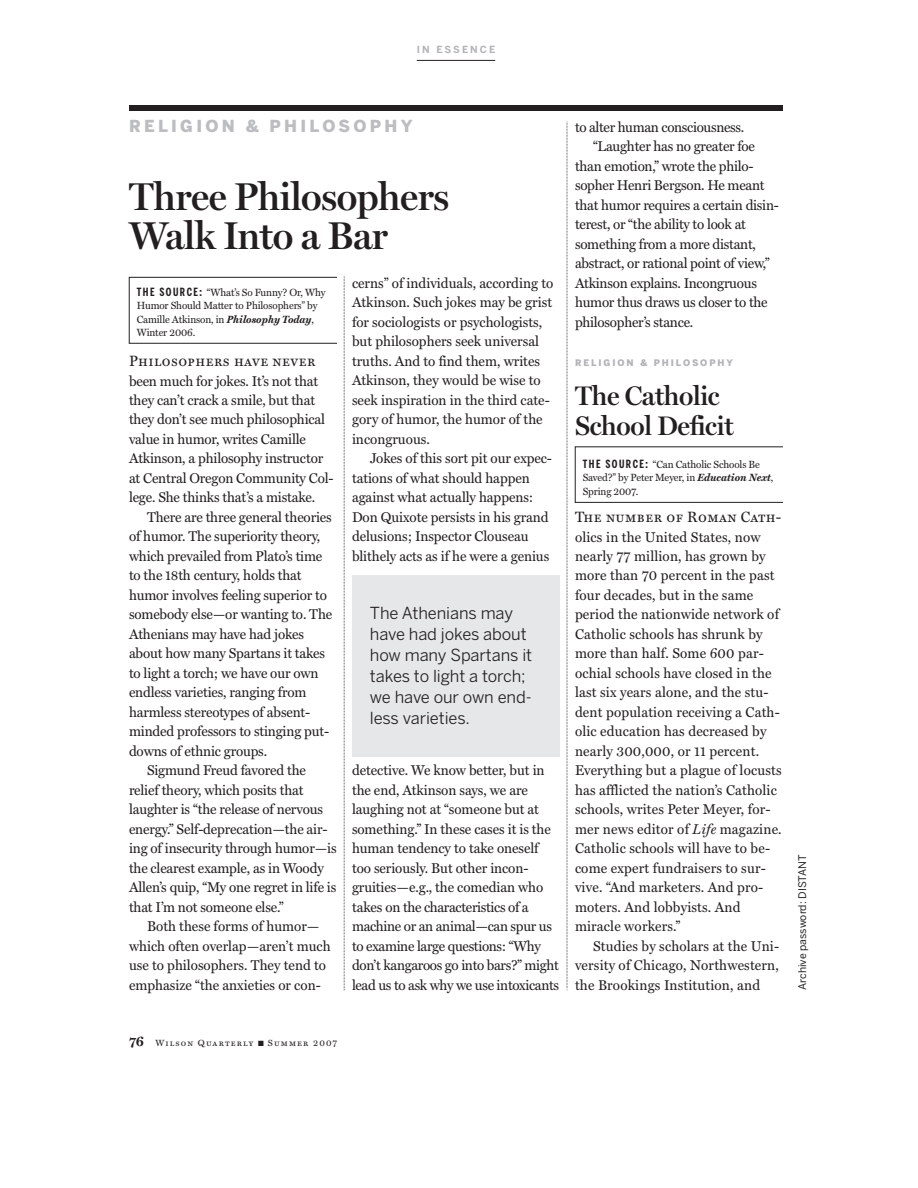
<style>
.page{position:relative;width:918px;height:1188px;background:#fff}
.page>*{position:absolute;margin:0;border:0;box-sizing:border-box;transform-origin:0 0}
.t1{font:600 39px/39px "Miller Display";letter-spacing:-.01em;color:#231f20}
.t2{font:600 27px/30px "Miller Display";letter-spacing:-.01em;color:#231f20}
.t3{font:16.5px/21px "Benton Sans";letter-spacing:-.005em;color:#231f20}
.t4{font:900 16.5px "Benton Sans";letter-spacing:.2em;color:#bcbdc0}
.t5{font:15px "Miller Text Roman SC";letter-spacing:.03em;color:#231f20;scale:.96 1}
.t6{font:14.25px/19.5px "Miller Text";letter-spacing:-.005em;color:#231f20;scale:.96 1}
.t7{font:14.25px "Miller Text";letter-spacing:-.025em;color:#231f20;scale:.96 1}
.t8{font:10.5px/13.5px "Miller Text";letter-spacing:-.01em;color:#231f20;scale:.96 1}
.t9{font:10.5px "Benton Sans";color:#231f20}
.t10{font:700 9.75px "Benton Sans";letter-spacing:.21em;color:#b2b3b7}
.t11{font:9px "Miller Text Roman SC";letter-spacing:.125em;color:#231f20}
.t12{font:900 9px "Benton Sans";letter-spacing:.215em;color:#b2b3b7}
.s1{font-family:"Benton Sans Comp";font-weight:700;font-size:11.25px}
.s2{font-weight:700;font-style:italic}
.s3{font-style:italic}
.s4{font-family:"Miller Text";font-weight:700;font-size:13.5px}
</style>
<div class="page">
<svg style="left:344px;top:276px;width:1px;height:715px"></svg>
<svg style="left:567px;top:121px;width:1px;height:870px"></svg>
<hr style="left:417px;top:60px;width:78px;height:1px;background:#231f20">
<div style="left:129px;top:105px;width:654px;height:6px;background:#231f20"></div>
<div style="left:352px;top:576px;width:208px;height:181px;background:#e6e7e9"></div>
<div style="left:575px;top:447px;width:208px;height:56px;border:1px solid #231f20"></div>
<div style="left:129px;top:277px;width:208px;height:66px;border:1px solid #231f20"></div>
<p class="t10" style="left:417px;top:45px;width:80px">IN ESSENCE</p>
<p class="t4" style="left:129px;top:120px;width:285px">RELIGION &amp; PHILOSOPHY</p>
<h1 class="t1" style="left:129px;top:180px;width:322px">Three Philosophers<br>Walk Into a Bar</h1>
<p class="t8" style="left:137px;top:286px;width:198px"><span class="s1">THE SOURCE:</span> “What’s So Funny? Or, Why<br>Humor Should Matter to Philosophers” by<br>Camille Atkinson, in <span class="s2">Philosophy Today</span>,<br>Winter 2006.</p>
<p class="t5" style="left:129px;top:352px;width:196px">Philosophers have never</p>
<p class="t6" style="left:129px;top:372px;width:215px">been much for jokes. It’s not that they can’t crack a smile, but that they don’t see much philosophical value in humor, writes Camille Atkinson, a philosophy instructor at Central Oregon Community Col&shy;lege. She thinks that’s a mistake.</p>
<p class="t6" style="left:147px;top:508px;width:194px">There are three general theories</p>
<p class="t6" style="left:129px;top:528px;width:201px">of humor. The superiority theory,</p>
<p class="t6" style="left:129px;top:547px;width:203px">which prevailed from Plato’s time</p>
<p class="t6" style="left:129px;top:567px;width:181px">to the 18th century, holds that</p>
<p class="t6" style="left:129px;top:586px;width:208px">humor involves feeling superior to</p>
<p class="t6" style="left:129px;top:606px;width:213px">somebody else—or wanting to. The</p>
<p class="t6" style="left:129px;top:625px;width:184px">Athenians may have had jokes</p>
<p class="t6" style="left:129px;top:645px;width:206px">about how many Spartans it takes</p>
<p class="t6" style="left:129px;top:664px;width:199px">to light a torch; we have our own</p>
<p class="t6" style="left:129px;top:684px;width:186px">endless varieties, ranging from</p>
<p class="t6" style="left:129px;top:703px;width:190px">harmless stereotypes of absent-</p>
<p class="t6" style="left:129px;top:723px;width:210px">minded professors to stinging put-</p>
<p class="t6" style="left:129px;top:742px;width:145px">downs of ethnic groups.</p>
<p class="t6" style="left:147px;top:762px;width:167px">Sigmund Freud favored the</p>
<p class="t6" style="left:129px;top:781px;width:183px">relief theory, which posits that</p>
<p class="t6" style="left:129px;top:801px;width:204px">laughter is “the release of nervous</p>
<p class="t6" style="left:129px;top:820px;width:208px">energy.” Self-deprecation—the air-</p>
<p class="t6" style="left:129px;top:840px;width:218px">ing of insecurity through humor—is</p>
<p class="t6" style="left:129px;top:859px;width:204px">the clearest example, as in Woody</p>
<p class="t6" style="left:129px;top:879px;width:218px">Allen’s quip, “My one regret in life is</p>
<p class="t6" style="left:129px;top:898px;width:163px">that I’m not someone else.”</p>
<p class="t6" style="left:147px;top:918px;width:181px">Both these forms of humor—</p>
<p class="t6" style="left:129px;top:937px;width:212px">which often overlap—aren’t much</p>
<p class="t6" style="left:129px;top:957px;width:207px">use to philosophers. They tend to</p>
<p class="t6" style="left:129px;top:976px;width:201px">emphasize “the anxieties or con-</p>
<p class="t6" style="left:352px;top:274px;width:211px">cerns” of individuals, according to<br>Atkinson. Such jokes may be grist for sociologists or psychologists, but philosophers seek universal truths. And to find them, writes<br>Atkinson, they would be wise to seek inspiration in the third cate&shy;gory of humor, the humor of the incongruous.</p>
<p class="t6" style="left:352px;top:450px;width:210px;text-indent:18px">Jokes of this sort pit our expec&shy;tations of what should happen against what actually happens:<br>Don Quixote persists in his grand delusions; Inspector Clouseau blithely acts as if he were a genius</p>
<p class="t3" style="left:370px;top:604px;width:164px">The Athenians may have had jokes about how many Spartans it takes to light a torch; we have our own end&shy;less varieties.</p>
<p class="t6" style="left:352px;top:762px;width:217px">detective. We know better, but in the end, Atkinson says, we are laughing not at “someone but at something.” In these cases it is the human tendency to take oneself too seriously. But other incon&shy;gruities—e.g., the comedian who takes on the characteristics of a machine or an animal—can spur us to examine large questions: “Why don’t kangaroos go into bars?” might lead us to ask why we use intoxicants</p>
<p class="t7" style="left:575px;top:121px;width:178px">to alter human consciousness.</p>
<p class="t6" style="left:593px;top:138px;width:170px">“Laughter has no greater foe</p>
<p class="t6" style="left:575px;top:157px;width:187px">than emotion,” wrote the philo-</p>
<p class="t6" style="left:575px;top:177px;width:199px">sopher Henri Bergson. He meant</p>
<p class="t6" style="left:575px;top:196px;width:214px">that humor requires a certain disin-</p>
<p class="t6" style="left:575px;top:216px;width:180px">terest, or “the ability to look at</p>
<p class="t6" style="left:575px;top:235px;width:190px">something from a more distant,</p>
<p class="t6" style="left:575px;top:255px;width:204px">abstract, or rational point of view,”</p>
<p class="t6" style="left:575px;top:274px;width:191px">Atkinson explains. Incongruous</p>
<p class="t6" style="left:575px;top:294px;width:202px">humor thus draws us closer to the</p>
<p class="t6" style="left:575px;top:313px;width:125px">philosopher’s stance.</p>
<p class="t12" style="left:575px;top:359px;width:159px">RELIGION &amp; PHILOSOPHY</p>
<h2 class="t2" style="left:575px;top:383px;width:160px">The Catholic<br>School Deficit</h2>
<p class="t8" style="left:583px;top:458px;width:200px"><span class="s1">THE SOURCE:</span> “Can Catholic Schools Be<br>Saved?” by Peter Meyer, in <span class="s2">Education Next</span>,<br>Spring 2007.</p>
<p class="t5" style="left:575px;top:508px;width:216px">The number of Roman Cath-</p>
<p class="t6" style="left:575px;top:528px;width:217px">olics in the United States, now nearly 77 million, has grown by more than 70 percent in the past four decades, but in the same period the nationwide network of<br>Catholic schools has shrunk by more than half. Some 600 par&shy;ochial schools have closed in the last six years alone, and the stu&shy;dent population receiving a Cath&shy;olic education has decreased by nearly 300,000, or 11 percent.<br>Everything but a plague of locusts has afflicted the nation’s Catholic schools, writes Peter Meyer, for&shy;mer news editor of <span class="s3">Life</span> magazine.<br>Catholic schools will have to be&shy;come expert fundraisers to sur&shy;vive. “And marketers. And pro&shy;moters. And lobbyists. And miracle workers.”</p>
<p class="t6" style="left:575px;top:937px;width:214px;text-align:justify;text-indent:18px">Studies by scholars at the Uni&shy;versity of Chicago, Northwestern, the Brookings Institution, and</p>
<p class="t9" style="left:798px;top:990px;width:137px;rotate:-90deg">Archive password: DISTANT</p>
<p class="t11" style="left:129px;top:1037px;width:210px"><span class="s4">76</span> Wilson Quarterly ■ Summer 2007</p>
</div>
